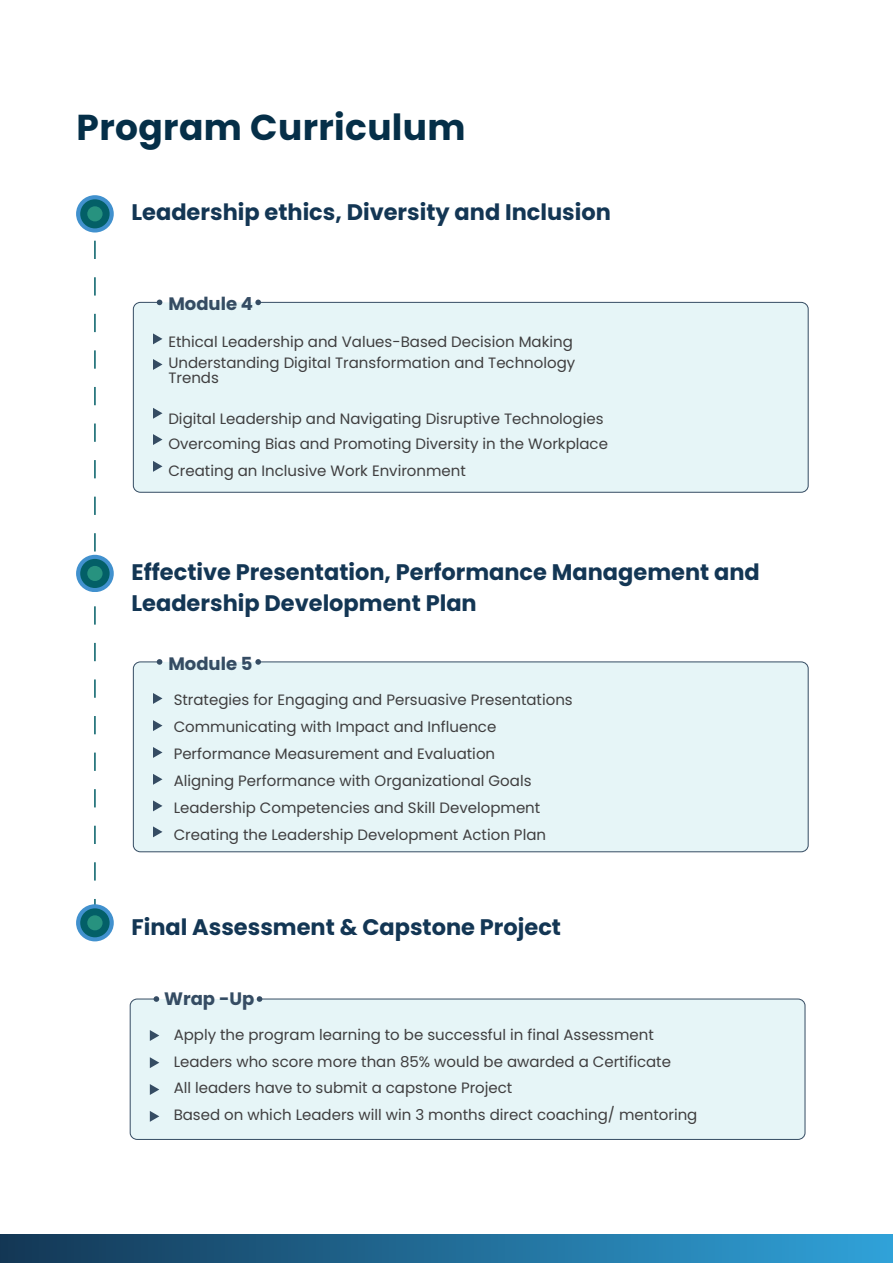
<style>
.page{position:relative;width:893px;height:1264px;background:#fff}
.page>*{position:absolute;margin:0;border:0;box-sizing:border-box;transform-origin:0 0}
.t1{font:700 36px "Poppins";letter-spacing:.01em;color:#052f48}
.t2{font:700 22.5px/31.5px "Poppins";color:#133654}
.t3{font:700 18px "Poppins";color:#354c63}
.t4{font:15px/14.5px "Poppins";color:#3f3e3f}
</style>
<div class="page">
<svg style="left:94px;top:241px;width:2px;height:18px"></svg>
<svg style="left:94px;top:277px;width:2px;height:18px"></svg>
<svg style="left:94px;top:314px;width:2px;height:18px"></svg>
<svg style="left:94px;top:350px;width:2px;height:18px"></svg>
<svg style="left:94px;top:387px;width:2px;height:18px"></svg>
<svg style="left:94px;top:423px;width:2px;height:19px"></svg>
<svg style="left:94px;top:460px;width:2px;height:18px"></svg>
<svg style="left:94px;top:496px;width:2px;height:19px"></svg>
<svg style="left:94px;top:533px;width:2px;height:18px"></svg>
<svg style="left:94px;top:606px;width:2px;height:18px"></svg>
<svg style="left:94px;top:643px;width:2px;height:18px"></svg>
<svg style="left:94px;top:679px;width:2px;height:18px"></svg>
<svg style="left:94px;top:716px;width:2px;height:18px"></svg>
<svg style="left:94px;top:752px;width:2px;height:18px"></svg>
<svg style="left:94px;top:789px;width:2px;height:18px"></svg>
<svg style="left:94px;top:825px;width:2px;height:19px"></svg>
<svg style="left:94px;top:862px;width:2px;height:18px"></svg>
<div style="left:76px;top:195px;width:38px;height:37px;background:#4191ce;border-radius:50%"></div>
<div style="left:80px;top:199px;width:30px;height:29px;background:#035f67;border-radius:50%"></div>
<div style="left:87px;top:206px;width:16px;height:15px;background:#27927f;border-radius:50%"></div>
<div style="left:76px;top:555px;width:38px;height:37px;background:#4191ce;border-radius:50%"></div>
<div style="left:80px;top:559px;width:30px;height:29px;background:#035f67;border-radius:50%"></div>
<div style="left:87px;top:566px;width:16px;height:15px;background:#27927f;border-radius:50%"></div>
<div style="left:76px;top:904px;width:38px;height:37px;background:#4191ce;border-radius:50%"></div>
<div style="left:80px;top:908px;width:30px;height:29px;background:#035f67;border-radius:50%"></div>
<div style="left:87px;top:915px;width:16px;height:15px;background:#27927f;border-radius:50%"></div>
<div style="left:0;top:1234px;width:892px;height:28px;background:linear-gradient(to right,#133755,#30a2d9)"></div>
<div style="left:133px;top:302px;width:675px;height:190px;background:#e6f5f7;border-radius:7px"></div>
<div style="left:133px;top:302px;width:675px;height:190px;border:1px solid #354c63;border-radius:7px"></div>
<svg style="left:255px;top:299px;width:6px;height:6px"></svg>
<svg style="left:157px;top:299px;width:5px;height:6px"></svg>
<svg style="left:153px;top:333px;width:9px;height:11px"></svg>
<svg style="left:153px;top:359px;width:9px;height:11px"></svg>
<svg style="left:153px;top:408px;width:9px;height:11px"></svg>
<svg style="left:153px;top:434px;width:9px;height:11px"></svg>
<svg style="left:153px;top:461px;width:9px;height:11px"></svg>
<div style="left:133px;top:662px;width:675px;height:189px;background:#e6f5f7;border-radius:7px"></div>
<div style="left:133px;top:661px;width:675px;height:191px;border:1px solid #354c63;border-radius:7px"></div>
<svg style="left:255px;top:659px;width:6px;height:5px"></svg>
<svg style="left:157px;top:659px;width:5px;height:5px"></svg>
<svg style="left:153px;top:693px;width:9px;height:11px"></svg>
<svg style="left:153px;top:720px;width:9px;height:11px"></svg>
<svg style="left:153px;top:747px;width:9px;height:11px"></svg>
<svg style="left:153px;top:774px;width:9px;height:10px"></svg>
<svg style="left:153px;top:800px;width:9px;height:11px"></svg>
<svg style="left:153px;top:826px;width:9px;height:11px"></svg>
<div style="left:130px;top:999px;width:675px;height:140px;background:#e6f5f7;border-radius:7px"></div>
<div style="left:130px;top:998px;width:675px;height:141px;border:1px solid #354c63;border-radius:7px"></div>
<svg style="left:257px;top:996px;width:5px;height:5px"></svg>
<svg style="left:153px;top:996px;width:6px;height:5px"></svg>
<svg style="left:150px;top:1030px;width:9px;height:10px"></svg>
<svg style="left:150px;top:1057px;width:9px;height:11px"></svg>
<svg style="left:150px;top:1084px;width:9px;height:10px"></svg>
<svg style="left:150px;top:1111px;width:9px;height:10px"></svg>
<p class="t1" style="left:77px;top:102px;width:390px">Program Curriculum</p>
<p class="t2" style="left:131px;top:197px;width:481px">Leadership ethics, Diversity and Inclusion</p>
<p class="t3" style="left:168px;top:291px;width:86px">Module 4</p>
<p class="t4" style="left:168px;top:334px;width:406px">Ethical Leadership and Values-Based Decision Making</p>
<p class="t4" style="left:168px;top:356px;width:408px">Understanding Digital Transformation and Technology<br>Trends</p>
<p class="t4" style="left:168px;top:411px;width:436px">Digital Leadership and Navigating Disruptive Technologies</p>
<p class="t4" style="left:168px;top:437px;width:441px">Overcoming Bias and Promoting Diversity in the Workplace</p>
<p class="t4" style="left:168px;top:464px;width:299px">Creating an Inclusive Work Environment</p>
<p class="t2" style="left:131px;top:556px;width:629px">Effective Presentation, Performance Management and<br>Leadership Development Plan</p>
<p class="t3" style="left:168px;top:650px;width:86px">Module 5</p>
<p class="t4" style="left:174px;top:692px;width:400px">Strategies for Engaging and Persuasive Presentations</p>
<p class="t4" style="left:174px;top:719px;width:324px">Communicating with Impact and Influence</p>
<p class="t4" style="left:174px;top:746px;width:323px">Performance Measurement and Evaluation</p>
<p class="t4" style="left:174px;top:773px;width:359px">Aligning Performance with Organizational Goals</p>
<p class="t4" style="left:174px;top:800px;width:368px">Leadership Competencies and Skill Development</p>
<p class="t4" style="left:174px;top:827px;width:374px">Creating the Leadership Development Action Plan</p>
<p class="t2" style="left:131px;top:911px;width:431px">Final Assessment &amp; Capstone Project</p>
<p class="t3" style="left:164px;top:986px;width:92px">Wrap -Up</p>
<p class="t4" style="left:174px;top:1027px;width:481px">Apply the program learning to be successful in final Assessment</p>
<p class="t4" style="left:174px;top:1054px;width:499px">Leaders who score more than 85% would be awarded a Certificate</p>
<p class="t4" style="left:174px;top:1080px;width:340px">All leaders have to submit a capstone Project</p>
<p class="t4" style="left:174px;top:1107px;width:525px">Based on which Leaders will win 3 months direct coaching/ mentoring</p>
</div>
